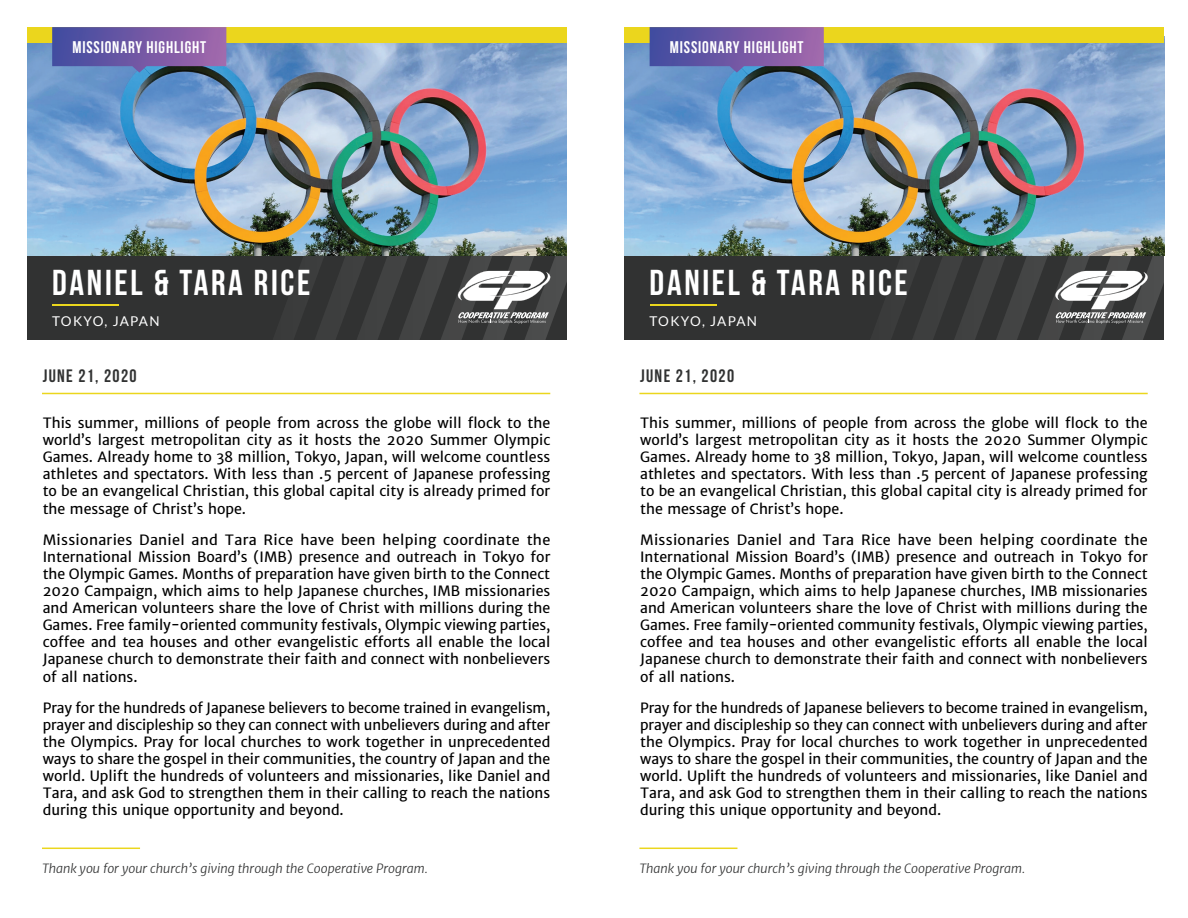
<style>
.page{position:relative;width:1188px;height:918px;background:#fff}
.page>*{position:absolute;margin:0;border:0;box-sizing:border-box;transform-origin:0 0}
.t1{font:36px "Bebas Neue";letter-spacing:.075em;color:#fff}
.t2{font:18px "Bebas Neue";letter-spacing:.075em;color:#313232}
.t3{font:16.8px "Bebas Neue";letter-spacing:.05em;color:#fff}
.t4{font:14.25px/17.1px "Merriweather Sans";color:#000;text-align:justify}
.t5{font:13.5px "Lato";letter-spacing:.085em;color:#fff}
.t6{font:italic 300 12.45px "Merriweather Sans";color:#313232}
</style>
<div class="page">
<hr style="left:42px;top:848px;width:98px;height:1px;background:#ebd61d">
<hr style="left:42px;top:393px;width:508px;height:1px;background:#ebd61d">
<div style="left:27px;top:255px;width:540px;height:85px;background:#313232"></div>
<hr style="left:52px;top:304px;width:67px;height:2px;background:#ebd61d">
<svg style="left:264px;top:255px;width:303px;height:85px"></svg>
<img style="left:27px;top:43px;width:540px;height:212px">
<div style="left:27px;top:27px;width:540px;height:16px;background:#ebd61d"></div>
<svg style="left:52px;top:27px;width:174px;height:46px;background:#6b5ca2"></svg>
<hr style="left:639px;top:848px;width:98px;height:1px;background:#ebd61d">
<hr style="left:639px;top:393px;width:509px;height:1px;background:#ebd61d">
<div style="left:624px;top:255px;width:540px;height:85px;background:#313232"></div>
<hr style="left:650px;top:304px;width:67px;height:2px;background:#ebd61d">
<svg style="left:861px;top:217px;width:304px;height:123px"></svg>
<img style="left:624px;top:43px;width:540px;height:212px">
<div style="left:624px;top:27px;width:540px;height:16px;background:#ebd61d"></div>
<svg style="left:650px;top:27px;width:174px;height:46px;background:#6b5ca2"></svg>
<p class="t3" style="left:72px;top:38px;width:135px">MISSIONARY HIGHLIGHT</p>
<p class="t3" style="left:670px;top:38px;width:135px">MISSIONARY HIGHLIGHT</p>
<h1 class="t1" style="left:52px;top:263px;width:260px">DANIEL &amp; TARA RICE</h1>
<p class="t5" style="left:52px;top:313px;width:109px">TOKYO, JAPAN</p>
<h1 class="t1" style="left:650px;top:263px;width:260px">DANIEL &amp; TARA RICE</h1>
<p class="t5" style="left:650px;top:313px;width:109px">TOKYO, JAPAN</p>
<p class="t2" style="left:43px;top:366px;width:95px">JUNE 21, 2020</p>
<p class="t2" style="left:640px;top:366px;width:95px">JUNE 21, 2020</p>
<p class="t4" style="left:43px;top:414px;width:509px">This summer, millions of people from across the globe will flock to the world’s largest metropolitan city as it hosts the 2020 Summer Olympic Games. Already home to 38 million, Tokyo, Japan, will welcome countless athletes and spectators. With less than .5 percent of Japanese professing to be an evangelical Christian, this global capital city is already primed for the message of Christ’s hope.</p>
<p class="t4" style="left:43px;top:531px;width:509px">Missionaries Daniel and Tara Rice have been helping coordinate the International Mission Board’s (IMB) presence and outreach in Tokyo for the Olympic Games. Months of preparation have given birth to the Connect 2020 Campaign, which aims to help Japanese churches, IMB missionaries and American volunteers share the love of Christ with millions during the Games. Free family-oriented community festivals, Olympic viewing parties, coffee and tea houses and other evangelistic efforts all enable the local Japanese church to demonstrate their faith and connect with nonbelievers of all nations.</p>
<p class="t4" style="left:43px;top:699px;width:509px">Pray for the hundreds of Japanese believers to become trained in evangelism, prayer and discipleship so they can connect with unbelievers during and after the Olympics. Pray for local churches to work together in unprecedented ways to share the gospel in their communities, the country of Japan and the world. Uplift the hundreds of volunteers and missionaries, like Daniel and Tara, and ask God to strengthen them in their calling to reach the nations during this unique opportunity and beyond.</p>
<p class="t4" style="left:640px;top:414px;width:509px">This summer, millions of people from across the globe will flock to the world’s largest metropolitan city as it hosts the 2020 Summer Olympic Games. Already home to 38 million, Tokyo, Japan, will welcome countless athletes and spectators. With less than .5 percent of Japanese professing to be an evangelical Christian, this global capital city is already primed for the message of Christ’s hope.</p>
<p class="t4" style="left:640px;top:531px;width:509px">Missionaries Daniel and Tara Rice have been helping coordinate the International Mission Board’s (IMB) presence and outreach in Tokyo for the Olympic Games. Months of preparation have given birth to the Connect 2020 Campaign, which aims to help Japanese churches, IMB missionaries and American volunteers share the love of Christ with millions during the Games. Free family-oriented community festivals, Olympic viewing parties, coffee and tea houses and other evangelistic efforts all enable the local Japanese church to demonstrate their faith and connect with nonbelievers of all nations.</p>
<p class="t4" style="left:640px;top:699px;width:509px">Pray for the hundreds of Japanese believers to become trained in evangelism, prayer and discipleship so they can connect with unbelievers during and after the Olympics. Pray for local churches to work together in unprecedented ways to share the gospel in their communities, the country of Japan and the world. Uplift the hundreds of volunteers and missionaries, like Daniel and Tara, and ask God to strengthen them in their calling to reach the nations during this unique opportunity and beyond.</p>
<p class="t6" style="left:42px;top:860px;width:387px">Thank you for your church’s giving through the Cooperative Program.</p>
<p class="t6" style="left:639px;top:860px;width:387px">Thank you for your church’s giving through the Cooperative Program.</p>
</div>
